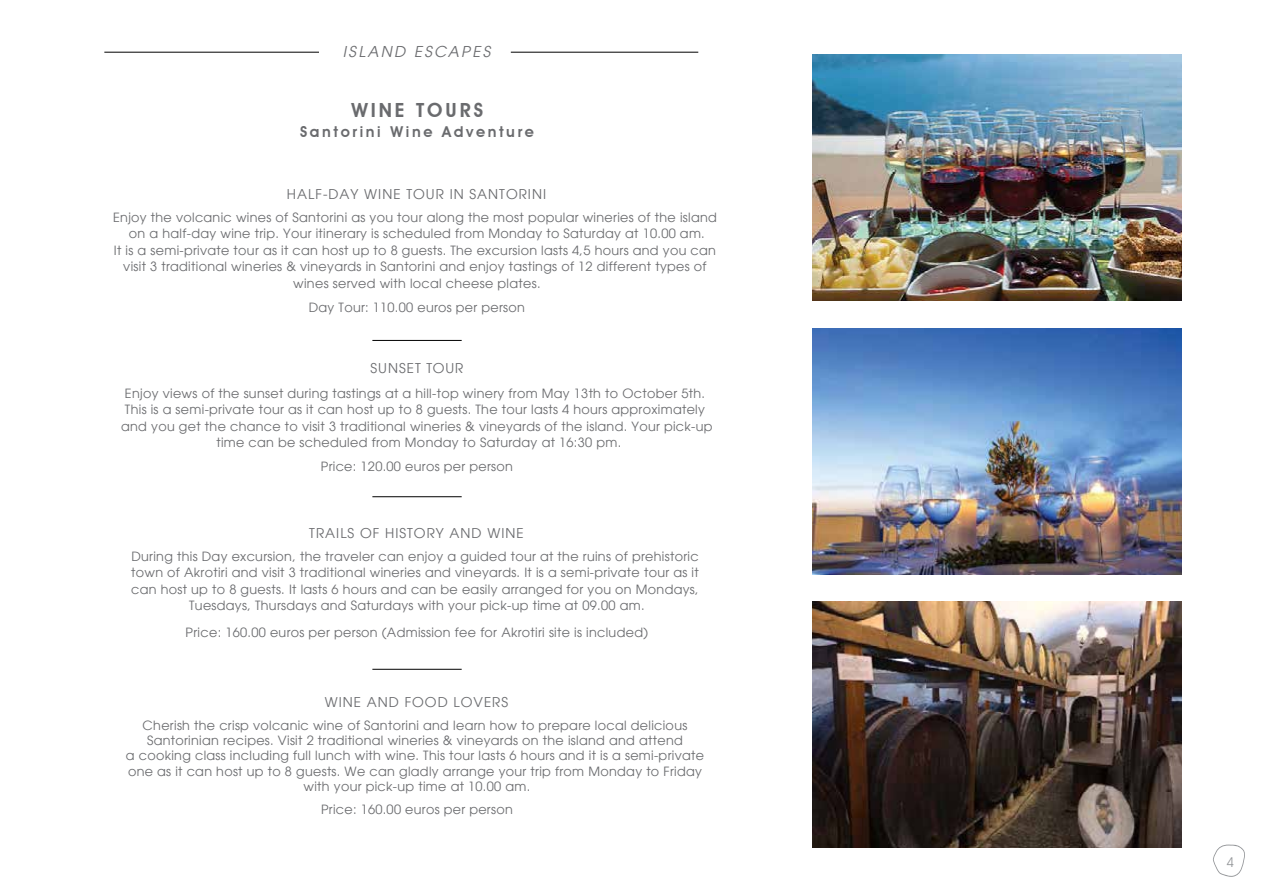
<style>
.page{position:relative;width:1263px;height:893px;background:#fff}
.page>*{position:absolute;margin:0;border:0;box-sizing:border-box;transform-origin:0 0}
.t1{font:600 19.5px "Avant Garde IT Cby BT";letter-spacing:.15em;color:#6a6b6e}
.t2{font:600 15px "Avant Garde IT Cby BT";letter-spacing:.175em;color:#6a6b6e}
.t3{font:italic 15px "Avant Garde";letter-spacing:.15em;color:#6a6b6e}
.t4{font:13.5px "Avant Garde";letter-spacing:.075em;color:#6a6b6e}
.t5{font:13.5px "Avant Garde IT Cby BT";color:#939598}
.t6{font:12.75px/16.5px "Avant Garde";letter-spacing:.025em;color:#6a6b6e;text-align:center}
</style>
<div class="page">
<img style="left:813px;top:54px;width:369px;height:246px">
<img style="left:813px;top:328px;width:369px;height:246px">
<img style="left:813px;top:602px;width:369px;height:246px">
<hr style="left:104px;top:52px;width:215px;height:1px;background:#010101">
<hr style="left:511px;top:52px;width:187px;height:1px;background:#010101">
<hr style="left:372px;top:496px;width:90px;height:1px;background:#010101">
<hr style="left:372px;top:669px;width:90px;height:1px;background:#010101">
<hr style="left:372px;top:340px;width:90px;height:1px;background:#010101">
<svg style="left:1213px;top:845px;width:32px;height:32px"></svg>
<p class="t3" style="left:343px;top:43px;width:149px">ISLAND ESCAPES</p>
<h1 class="t1" style="left:351px;top:99px;width:133px">WINE TOURS</h1>
<p class="t2" style="left:300px;top:123px;width:235px">Santorini Wine Adventure</p>
<p class="t4" style="left:287px;top:186px;width:261px">HALF-DAY WINE TOUR IN SANTORINI</p>
<p class="t6" style="left:113px;top:209px;width:605px">Enjoy the volcanic wines of Santorini as you tour along the most popular wineries of the island on a half-day wine trip. Your itinerary is scheduled from Monday to Saturday at 10.00 am.<br>It is a semi-private tour as it can host up to 8 guests. The excursion lasts 4,5 hours and you can visit 3 traditional wineries &amp; vineyards in Santorini and enjoy tastings of 12 different types of wines served with local cheese plates.</p>
<p class="t6" style="left:309px;top:299px;width:218px">Day Tour: 110.00 euros per person</p>
<p class="t4" style="left:371px;top:360px;width:94px">SUNSET TOUR</p>
<p class="t6" style="left:121px;top:385px;width:593px">Enjoy views of the sunset during tastings at a hill-top winery from May 13th to October 5th.<br>This is a semi-private tour as it can host up to 8 guests. The tour lasts 4 hours approximately and you get the chance to visit 3 traditional wineries &amp; vineyards of the island. Your pick-up time can be scheduled from Monday to Saturday at 16:30 pm.</p>
<p class="t6" style="left:321px;top:458px;width:194px">Price: 120.00 euros per person</p>
<p class="t4" style="left:309px;top:525px;width:216px">TRAILS OF HISTORY AND WINE</p>
<p class="t6" style="left:131px;top:548px;width:569px">During this Day excursion, the traveler can enjoy a guided tour at the ruins of prehistoric town of Akrotiri and visit 3 traditional wineries and vineyards. It is a semi-private tour as it can host up to 8 guests. It lasts 6 hours and can be easily arranged for you on Mondays, Tuesdays, Thursdays and Saturdays with your pick-up time at 09.00 am.</p>
<p class="t6" style="left:186px;top:624px;width:464px">Price: 160.00 euros per person (Admission fee for Akrotiri site is included)</p>
<p class="t4" style="left:325px;top:694px;width:185px">WINE AND FOOD LOVERS</p>
<p class="t6" style="left:126px;top:718px;width:580px;line-height:15.3px">Cherish the crisp volcanic wine of Santorini and learn how to prepare local delicious Santorinian recipes. Visit 2 traditional wineries &amp; vineyards on the island and attend<br>a cooking class including full lunch with wine. This tour lasts 6 hours and it is a semi-private one as it can host up to 8 guests. We can gladly arrange your trip from Monday to Friday with your pick-up time at 10.00 am.</p>
<p class="t6" style="left:321px;top:801px;width:193px">Price: 160.00 euros per person</p>
<p class="t5" style="left:1226px;top:854px;width:9px">4</p>
</div>
